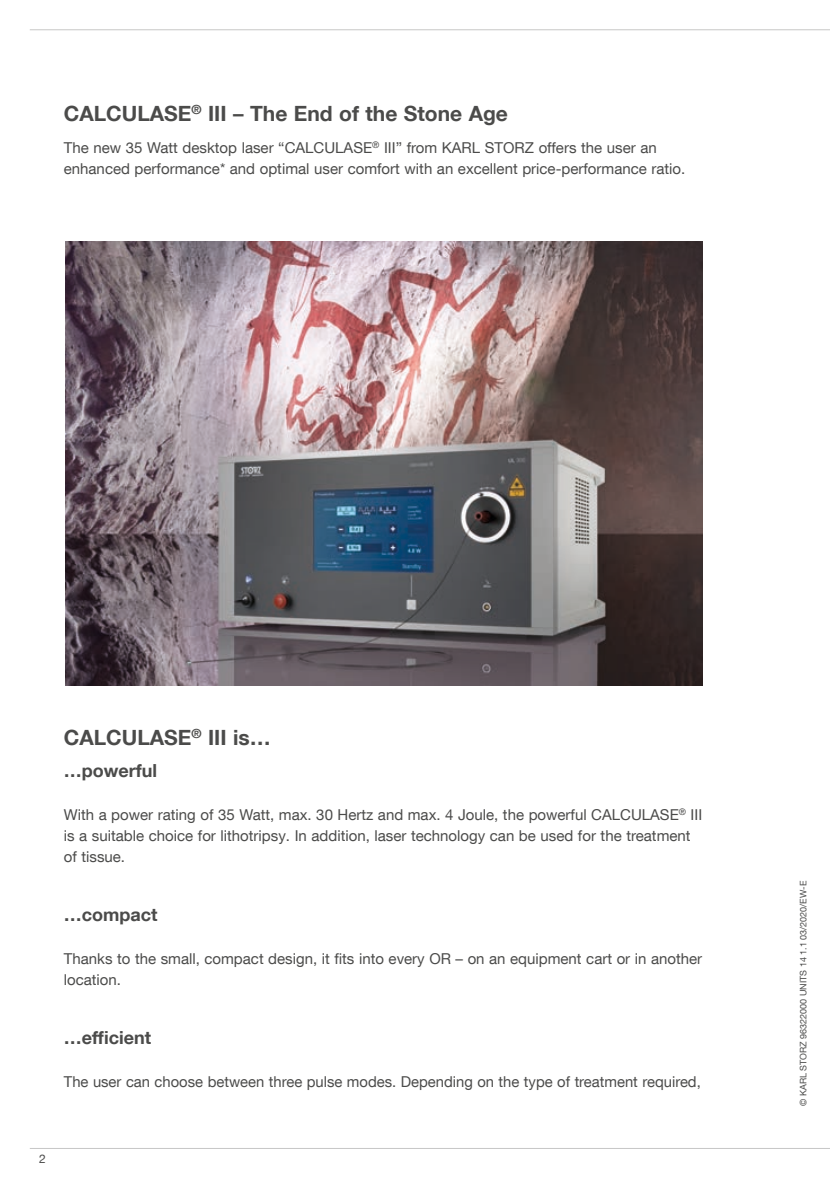
<style>
.page{position:relative;width:830px;height:1191px;background:#fff}
.page>*{position:absolute;margin:0;border:0;box-sizing:border-box;transform-origin:0 0}
.t1{font:700 21px "KS Helvetica Neue";color:#4b4b4a}
.t2{font:700 18px "KS Helvetica Neue";color:#4b4b4a}
.t3{font:15px/21px "KS Helvetica Neue";color:#4b4b4a}
.t4{font:12px "KS Helvetica Neue";color:#4b4b4a}
.t5{font:9px "KS Helvetica Neue";color:#4b4b4a}
</style>
<div class="page">
<hr style="left:30px;top:1148px;width:799px;height:1px;background:#c7c7c6">
<hr style="left:30px;top:29px;width:799px;height:1px;background:#c7c7c6">
<img style="left:66px;top:241px;width:636px;height:445px">
<h1 class="t1" style="left:64px;top:101px;width:445px">CALCULASE<sup>®</sup> III – The End of the Stone Age</h1>
<p class="t3" style="left:64px;top:137px;width:622px">The new 35 Watt desktop laser “CALCULASE<sup>®</sup> III” from KARL STORZ offers the user an enhanced performance* and optimal user comfort with an excellent price-performance ratio.</p>
<h1 class="t1" style="left:64px;top:724px;width:208px">CALCULASE<sup>®</sup> III is…</h1>
<p class="t2" style="left:64px;top:759px;width:95px">…powerful</p>
<p class="t3" style="left:64px;top:803px;width:639px">With a power rating of 35 Watt, max. 30 Hertz and max. 4 Joule, the powerful CALCULASE<sup>®</sup> III is a suitable choice for lithotripsy. In addition, laser technology can be used for the treatment of tissue.</p>
<p class="t2" style="left:64px;top:903px;width:95px">…compact</p>
<p class="t3" style="left:64px;top:947px;width:639px">Thanks to the small, compact design, it fits into every OR – on an equipment cart or in another location.</p>
<p class="t2" style="left:64px;top:1026px;width:89px">…efficient</p>
<p class="t3" style="left:64px;top:1070px;width:638px">The user can choose between three pulse modes. Depending on the type of treatment required,</p>
<p class="t4" style="left:39px;top:1151px;width:8px">2</p>
<p class="t5" style="left:797px;top:1106px;width:226px;rotate:-90deg">© KARL STORZ 96322000 UNITS 14 1.1 03/2020/EW-E</p>
</div>
